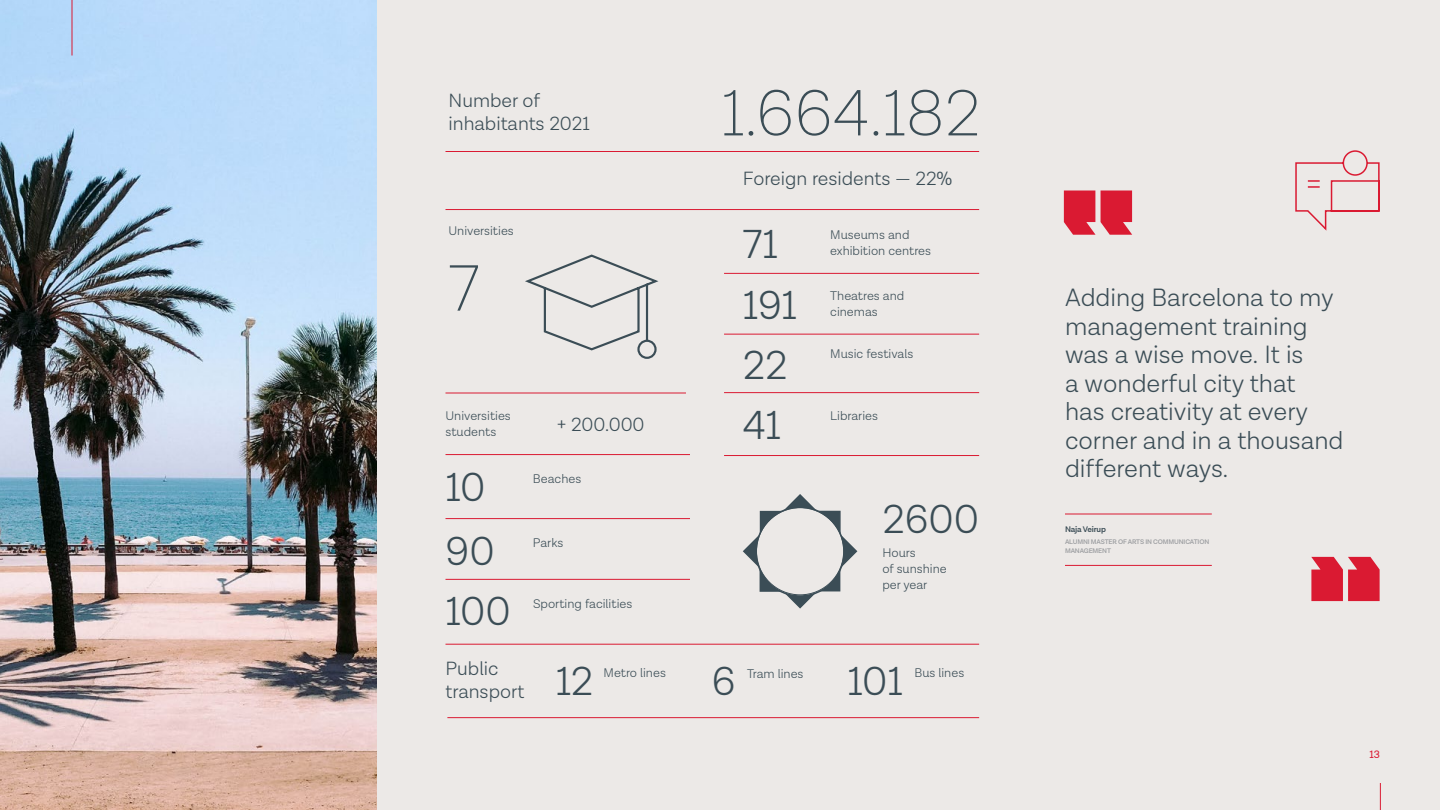
<style>
.page{position:relative;width:1440px;height:810px;background:#ece9e7}
.page>*{position:absolute;margin:0;border:0;box-sizing:border-box;transform-origin:0 0}
.t1{font:200 66.75px "Lota Grotesque";color:#3b4d56}
.t2{font:300 41.25px/60px "Lota Grotesque";color:#3b4d56}
.t3{font:300 25.5px/28.5px "Lota Grotesque";color:#3b4d56}
.t4{font:300 19.5px/23.4px "Lota Grotesque";color:#3b4d56}
.t5{font:300 12.75px/15.8px "Lota Grotesque Alt 1";color:#3b4d56}
.t6{font:10.88px "Lota Grotesque";color:#da1a32}
.t7{font:600 8.25px "Lota Grotesque";letter-spacing:-.02em;color:#3b4d56}
.t8{font:600 6.75px/9px "Lota Grotesque";letter-spacing:-.02em;color:#9d9fa2}
</style>
<div class="page">
<hr style="left:446px;top:151px;width:533px;height:1px;background:#da1a32">
<hr style="left:446px;top:209px;width:533px;height:1px;background:#da1a32">
<hr style="left:724px;top:273px;width:255px;height:1px;background:#da1a32">
<hr style="left:446px;top:518px;width:244px;height:1px;background:#da1a32">
<hr style="left:724px;top:334px;width:255px;height:1px;background:#da1a32">
<hr style="left:446px;top:579px;width:244px;height:1px;background:#da1a32">
<hr style="left:446px;top:644px;width:533px;height:1px;background:#da1a32">
<hr style="left:724px;top:392px;width:255px;height:1px;background:#da1a32">
<hr style="left:724px;top:455px;width:255px;height:1px;background:#da1a32">
<hr style="left:447px;top:717px;width:532px;height:1px;background:#da1a32">
<hr style="left:446px;top:393px;width:240px;height:1px;background:#da1a32">
<hr style="left:446px;top:454px;width:244px;height:1px;background:#da1a32">
<svg style="left:525px;top:254px;width:134px;height:105px"></svg>
<svg style="left:783px;top:494px;width:34px;height:16px"></svg>
<svg style="left:783px;top:593px;width:34px;height:16px"></svg>
<svg style="left:841px;top:534px;width:17px;height:34px"></svg>
<svg style="left:743px;top:534px;width:16px;height:34px"></svg>
<div style="left:760px;top:511px;width:22px;height:22px;background:#3b4d56"></div>
<div style="left:819px;top:570px;width:21px;height:21px;background:#3b4d56"></div>
<div style="left:818px;top:511px;width:23px;height:22px;background:#3b4d56;border:2px solid #3b4d56"></div>
<div style="left:760px;top:570px;width:22px;height:22px;background:#3b4d56;border:2px solid #3b4d56"></div>
<div style="left:756px;top:507px;width:88px;height:89px;background:#ece9e7;border-radius:50%"></div>
<img style="left:0;top:0;width:377px;height:810px">
<svg style="left:1295px;top:150px;width:85px;height:81px"></svg>
<svg style="left:1064px;top:190px;width:68px;height:45px;background:#dc3c4f"></svg>
<svg style="left:1311px;top:557px;width:69px;height:44px;background:#dc3b4f"></svg>
<hr style="left:1065px;top:514px;width:147px;height:1px;background:#da1a32">
<hr style="left:1065px;top:565px;width:147px;height:1px;background:#da1a32">
<hr style="left:72px;top:0;width:1px;height:56px;background:#da1a32">
<svg style="left:1380px;top:783px;width:1px;height:27px"></svg>
<h3 class="t4" style="left:448px;top:89px;width:143px">Number of inhabitants 2021</h3>
<h1 class="t1" style="left:721px;top:78px;width:261px">1.664.182</h1>
<h3 class="t4" style="left:743px;top:167px;width:211px">Foreign residents — 22%</h3>
<p class="t5" style="left:448px;top:223px;width:67px">Universities</p>
<p class="t5" style="left:830px;top:227px;width:102px">Museums and exhibition centres</p>
<h2 class="t2" style="left:743px;top:215px;width:56px">71<br>191<br>22<br>41</h2>
<h1 class="t1" style="left:449px;top:253px;width:33px">7</h1>
<p class="t5" style="left:830px;top:288px;width:76px">Theatres and cinemas</p>
<p class="t5" style="left:830px;top:346px;width:85px">Music festivals</p>
<p class="t5" style="left:830px;top:408px;width:49px">Libraries</p>
<p class="t5" style="left:446px;top:408px;width:67px">Universities students</p>
<h3 class="t4" style="left:557px;top:413px;width:89px">+ 200.000</h3>
<h2 class="t2" style="left:445px;top:457px;width:42px">10</h2>
<h2 class="t2" style="left:446px;top:522px;width:67px;line-height:59.8px">90<br>100</h2>
<p class="t5" style="left:533px;top:471px;width:50px">Beaches</p>
<p class="t5" style="left:533px;top:535px;width:32px">Parks</p>
<p class="t5" style="left:533px;top:596px;width:101px">Sporting facilities</p>
<h2 class="t2" style="left:882px;top:490px;width:98px">2600</h2>
<p class="t5" style="left:882px;top:545px;width:66px">Hours<br>of sunshine per year</p>
<h3 class="t4" style="left:446px;top:657px;width:80px">Public transport</h3>
<h2 class="t2" style="left:556px;top:652px;width:39px">12</h2>
<h2 class="t2" style="left:712px;top:652px;width:25px">6</h2>
<h2 class="t2" style="left:848px;top:652px;width:57px">101</h2>
<p class="t5" style="left:604px;top:665px;width:64px">Metro lines</p>
<p class="t5" style="left:747px;top:666px;width:58px">Tram lines</p>
<p class="t5" style="left:914px;top:665px;width:51px">Bus lines</p>
<h3 class="t3" style="left:1065px;top:284px;width:280px">Adding Barcelona to my management training was a wise move. It is<br>a wonderful city that<br>has creativity at every corner and in a thousand different ways.</h3>
<p class="t7" style="left:1065px;top:524px;width:43px">Naja Veirup</p>
<p class="t8" style="left:1065px;top:538px;width:146px">ALUMNI MASTER OF ARTS IN COMMUNICATION<br>MANAGEMENT</p>
<p class="t6" style="left:1370px;top:748px;width:12px">13</p>
</div>
